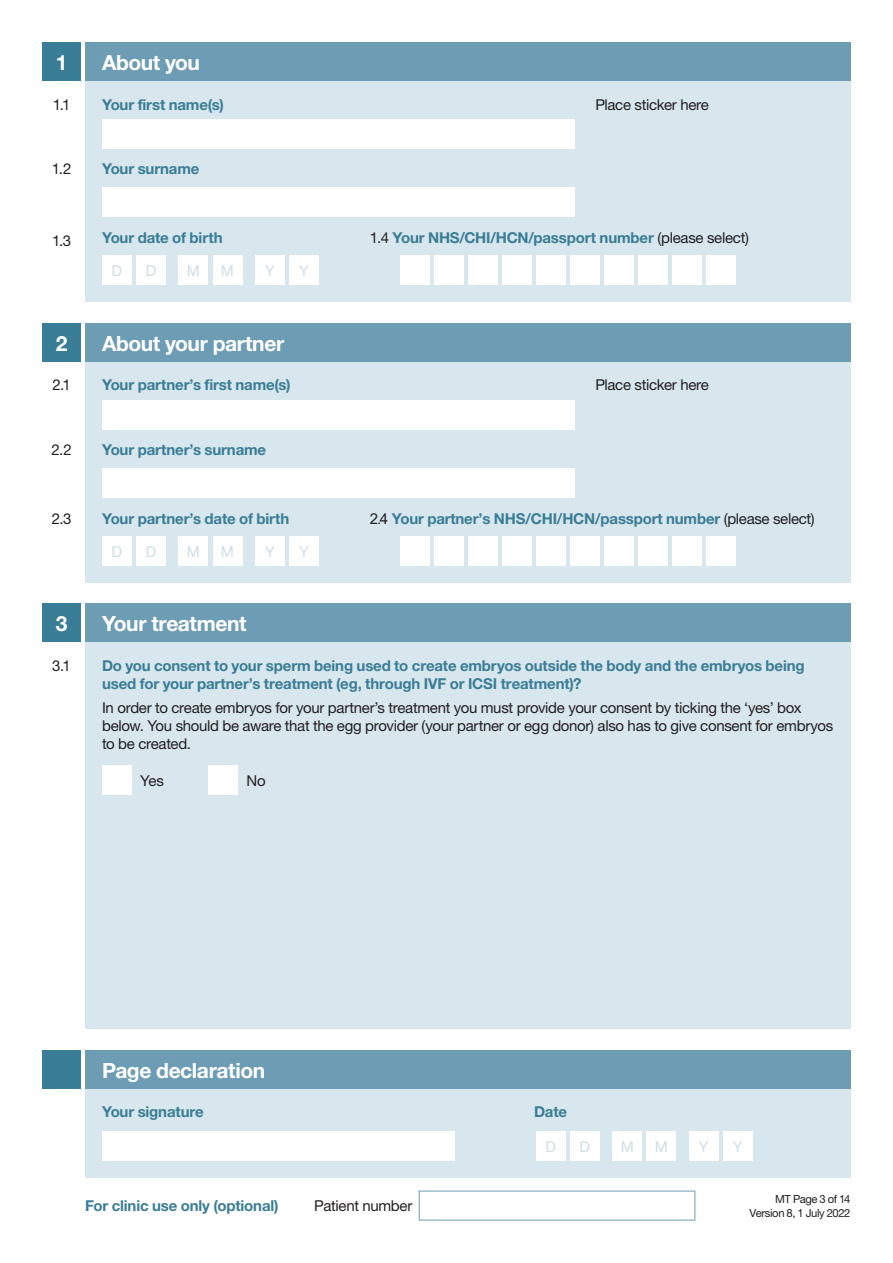
<style>
.page{position:relative;width:893px;height:1263px;background:#fff}
.page>*{position:absolute;margin:0;border:0;box-sizing:border-box;transform-origin:0 0}
.t1{font:700 21px "Helvetica Neue";letter-spacing:-.02em;color:#fff}
.t2{font:700 15px/18px "Helvetica Neue";letter-spacing:-.01em;color:#397d96}
.t3{font:15px/18px "Helvetica Neue";letter-spacing:-.02em;color:#231f20}
.t4{font:15px "Helvetica Neue";color:#cddee7}
.t5{font:11.25px/13.5px "Helvetica Neue";letter-spacing:-.035em;color:#231f20;text-align:right}
.s1{font-weight:400;color:#231f20}
.s2{font-family:"Arial";font-weight:400;color:#231f20}
</style>
<div class="page">
<div style="left:85px;top:81px;width:765px;height:221px;background:#d8e6ed"></div>
<div style="left:102px;top:119px;width:472px;height:30px;background:#fff"></div>
<div style="left:102px;top:187px;width:472px;height:30px;background:#fff"></div>
<div style="left:102px;top:255px;width:30px;height:30px;background:#fff"></div>
<div style="left:136px;top:255px;width:30px;height:30px;background:#fff"></div>
<div style="left:179px;top:255px;width:29px;height:30px;background:#fff"></div>
<div style="left:213px;top:255px;width:29px;height:30px;background:#fff"></div>
<div style="left:255px;top:255px;width:30px;height:30px;background:#fff"></div>
<div style="left:289px;top:255px;width:30px;height:30px;background:#fff"></div>
<div style="left:400px;top:255px;width:29px;height:30px;background:#fff"></div>
<div style="left:434px;top:255px;width:29px;height:30px;background:#fff"></div>
<div style="left:468px;top:255px;width:29px;height:30px;background:#fff"></div>
<div style="left:502px;top:255px;width:29px;height:30px;background:#fff"></div>
<div style="left:536px;top:255px;width:30px;height:30px;background:#fff"></div>
<div style="left:570px;top:255px;width:30px;height:30px;background:#fff"></div>
<div style="left:604px;top:255px;width:30px;height:30px;background:#fff"></div>
<div style="left:638px;top:255px;width:30px;height:30px;background:#fff"></div>
<div style="left:672px;top:255px;width:30px;height:30px;background:#fff"></div>
<div style="left:706px;top:255px;width:30px;height:30px;background:#fff"></div>
<div style="left:85px;top:1089px;width:765px;height:89px;background:#d8e6ed"></div>
<div style="left:536px;top:1131px;width:30px;height:30px;background:#fff"></div>
<div style="left:570px;top:1131px;width:30px;height:30px;background:#fff"></div>
<div style="left:612px;top:1131px;width:30px;height:30px;background:#fff"></div>
<div style="left:646px;top:1131px;width:30px;height:30px;background:#fff"></div>
<div style="left:689px;top:1131px;width:30px;height:30px;background:#fff"></div>
<div style="left:723px;top:1131px;width:30px;height:30px;background:#fff"></div>
<div style="left:102px;top:1131px;width:353px;height:30px;background:#fff"></div>
<div style="left:43px;top:43px;width:38px;height:38px;background:#397d96"></div>
<div style="left:85px;top:43px;width:765px;height:38px;background:#6d9db4"></div>
<div style="left:43px;top:1050px;width:38px;height:39px;background:#397d96"></div>
<div style="left:85px;top:1050px;width:765px;height:39px;background:#6d9db4"></div>
<div style="left:85px;top:361px;width:765px;height:222px;background:#d8e6ed"></div>
<div style="left:102px;top:400px;width:472px;height:29px;background:#fff"></div>
<div style="left:102px;top:468px;width:472px;height:29px;background:#fff"></div>
<div style="left:102px;top:536px;width:30px;height:30px;background:#fff"></div>
<div style="left:136px;top:536px;width:30px;height:30px;background:#fff"></div>
<div style="left:179px;top:536px;width:29px;height:30px;background:#fff"></div>
<div style="left:213px;top:536px;width:29px;height:30px;background:#fff"></div>
<div style="left:255px;top:536px;width:30px;height:30px;background:#fff"></div>
<div style="left:289px;top:536px;width:30px;height:30px;background:#fff"></div>
<div style="left:400px;top:536px;width:29px;height:30px;background:#fff"></div>
<div style="left:434px;top:536px;width:29px;height:30px;background:#fff"></div>
<div style="left:468px;top:536px;width:29px;height:30px;background:#fff"></div>
<div style="left:502px;top:536px;width:29px;height:30px;background:#fff"></div>
<div style="left:536px;top:536px;width:30px;height:30px;background:#fff"></div>
<div style="left:570px;top:536px;width:30px;height:30px;background:#fff"></div>
<div style="left:604px;top:536px;width:30px;height:30px;background:#fff"></div>
<div style="left:638px;top:536px;width:30px;height:30px;background:#fff"></div>
<div style="left:672px;top:536px;width:30px;height:30px;background:#fff"></div>
<div style="left:706px;top:536px;width:30px;height:30px;background:#fff"></div>
<div style="left:43px;top:323px;width:38px;height:38px;background:#397d96"></div>
<div style="left:85px;top:323px;width:765px;height:38px;background:#6d9db4"></div>
<div style="left:85px;top:642px;width:765px;height:387px;background:#d8e6ed"></div>
<div style="left:43px;top:604px;width:38px;height:38px;background:#397d96"></div>
<div style="left:85px;top:604px;width:765px;height:38px;background:#6d9db4"></div>
<div style="left:102px;top:765px;width:30px;height:30px;background:#fff"></div>
<div style="left:208px;top:765px;width:30px;height:30px;background:#fff"></div>
<h1 class="t1" style="left:56px;top:49px;width:13px">1</h1>
<h1 class="t1" style="left:102px;top:49px;width:100px">About you</h1>
<p class="t3" style="left:53px;top:95px;width:19px">1.1</p>
<p class="t2" style="left:102px;top:95px;width:123px">Your first name(s)</p>
<p class="t3" style="left:595px;top:95px;width:115px">Place sticker here</p>
<p class="t3" style="left:52px;top:160px;width:21px">1.2</p>
<p class="t2" style="left:102px;top:160px;width:99px">Your surname</p>
<p class="t3" style="left:52px;top:231px;width:21px">1.3</p>
<p class="t2" style="left:102px;top:229px;width:122px">Your date of birth</p>
<p class="t2" style="left:370px;top:229px;width:380px"><span class="s1">1.4</span> Your NHS/CHI/HCN/passport number <span class="s1">(please select)</span></p>
<p class="t4" style="left:112px;top:262px;width:12px">D</p>
<p class="t4" style="left:146px;top:262px;width:12px">D</p>
<p class="t4" style="left:187px;top:262px;width:15px">M</p>
<p class="t4" style="left:221px;top:262px;width:15px">M</p>
<p class="t4" style="left:265px;top:262px;width:11px">Y</p>
<p class="t4" style="left:299px;top:262px;width:11px">Y</p>
<h1 class="t1" style="left:56px;top:330px;width:13px">2</h1>
<h1 class="t1" style="left:102px;top:330px;width:184px">About your partner</h1>
<p class="t3" style="left:52px;top:376px;width:20px">2.1</p>
<p class="t2" style="left:102px;top:376px;width:190px">Your partner’s first name(s)</p>
<p class="t3" style="left:595px;top:376px;width:115px">Place sticker here</p>
<p class="t3" style="left:52px;top:440px;width:22px">2.2</p>
<p class="t2" style="left:102px;top:440px;width:166px">Your partner’s surname</p>
<p class="t3" style="left:52px;top:509px;width:21px">2.3</p>
<p class="t2" style="left:102px;top:509px;width:189px">Your partner’s date of birth</p>
<p class="t2" style="left:370px;top:509px;width:446px"><span class="s2">2.4</span> Your partner’s NHS/CHI/HCN/passport number <span class="s1">(please select)</span></p>
<p class="t4" style="left:112px;top:542px;width:12px">D</p>
<p class="t4" style="left:146px;top:542px;width:12px">D</p>
<p class="t4" style="left:187px;top:542px;width:15px">M</p>
<p class="t4" style="left:221px;top:542px;width:15px">M</p>
<p class="t4" style="left:265px;top:542px;width:11px">Y</p>
<p class="t4" style="left:299px;top:542px;width:11px">Y</p>
<h1 class="t1" style="left:56px;top:611px;width:13px">3</h1>
<h1 class="t1" style="left:102px;top:611px;width:146px">Your treatment</h1>
<p class="t3" style="left:52px;top:656px;width:20px">3.1</p>
<p class="t2" style="left:102px;top:656px;width:704px">Do you consent to your sperm being used to create embryos outside the body and the embryos being used for your partner’s treatment (eg, through IVF or ICSI treatment)?</p>
<p class="t3" style="left:102px;top:699px;width:733px">In order to create embryos for your partner’s treatment you must provide your consent by ticking the ‘yes’ box below. You should be aware that the egg provider (your partner or egg donor) also has to give consent for embryos to be created.</p>
<p class="t3" style="left:140px;top:772px;width:25px">Yes</p>
<p class="t3" style="left:247px;top:772px;width:21px">No</p>
<h1 class="t1" style="left:102px;top:1057px;width:165px">Page declaration</h1>
<p class="t2" style="left:102px;top:1103px;width:103px">Your signature</p>
<p class="t2" style="left:534px;top:1103px;width:35px">Date</p>
<p class="t4" style="left:545px;top:1138px;width:12px">D</p>
<p class="t4" style="left:579px;top:1138px;width:12px">D</p>
<p class="t4" style="left:621px;top:1138px;width:15px">M</p>
<p class="t4" style="left:655px;top:1138px;width:15px">M</p>
<p class="t4" style="left:699px;top:1138px;width:11px">Y</p>
<p class="t4" style="left:733px;top:1138px;width:11px">Y</p>
<p class="t2" style="left:85px;top:1197px;width:195px">For clinic use only (optional)</p>
<p class="t3" style="left:314px;top:1197px;width:100px">Patient number</p>
<p class="t5" style="left:750px;top:1192px;width:102px">MT Page 3 of 14<br>Version 8, 1 July 2022</p>
</div>
